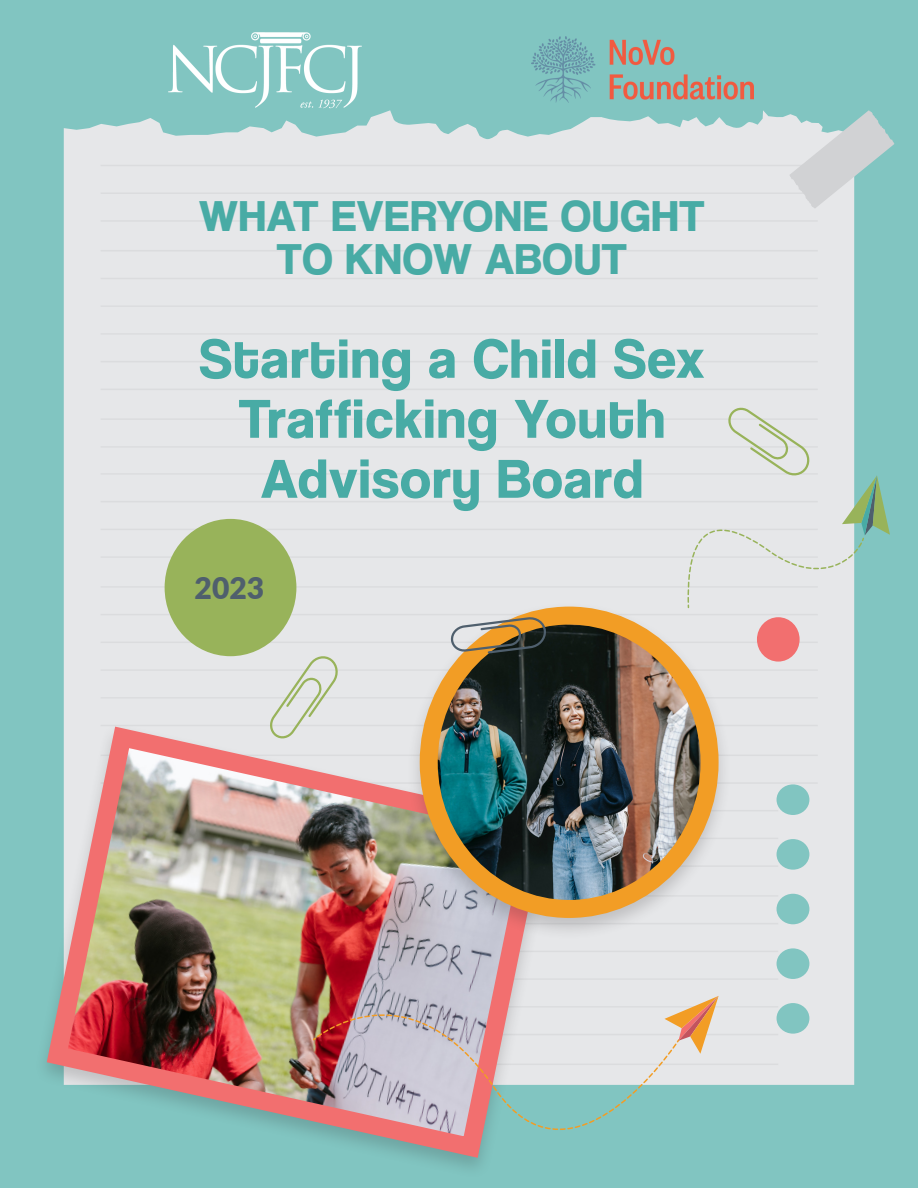
<style>
.page{position:relative;width:918px;height:1188px;background:#81c5c1}
.page>*{position:absolute;margin:0;border:0;box-sizing:border-box;transform-origin:0 0}
.t1{font:700 57px/60px "Coolvetica Rg";letter-spacing:.025em;color:#48aba5;text-align:center}
.t2{font:700 45px/43.5px "Coolvetica Rg";letter-spacing:.025em;color:#48aba5;text-align:center}
.Year{font:900 30px "Lato";color:#4f5f6d}
</style>
<div class="page">
<div style="left:64px;top:110px;width:790px;height:975px;background:#e6e7e9"></div>
<hr style="left:104px;top:951px;width:674px;height:1px;background:#d1d2d4">
<hr style="left:104px;top:838px;width:674px;height:1px;background:#d1d2d4">
<hr style="left:104px;top:1006px;width:674px;height:2px;background:#d1d2d4">
<hr style="left:104px;top:895px;width:674px;height:2px;background:#d1d2d4">
<hr style="left:104px;top:1064px;width:674px;height:1px;background:#d1d2d4">
<hr style="left:104px;top:810px;width:674px;height:1px;background:#d1d2d4">
<hr style="left:104px;top:978px;width:674px;height:2px;background:#d1d2d4">
<hr style="left:104px;top:865px;width:674px;height:2px;background:#d1d2d4">
<hr style="left:104px;top:1034px;width:674px;height:1px;background:#d1d2d4">
<hr style="left:104px;top:923px;width:674px;height:1px;background:#d1d2d4">
<hr style="left:101px;top:473px;width:717px;height:2px;background:#d1d2d4">
<hr style="left:101px;top:642px;width:717px;height:1px;background:#d1d2d4">
<hr style="left:101px;top:305px;width:717px;height:2px;background:#d1d2d4">
<hr style="left:101px;top:529px;width:717px;height:1px;background:#d1d2d4">
<hr style="left:101px;top:192px;width:717px;height:2px;background:#d1d2d4">
<hr style="left:101px;top:697px;width:717px;height:2px;background:#d1d2d4">
<hr style="left:101px;top:361px;width:717px;height:1px;background:#d1d2d4">
<hr style="left:101px;top:586px;width:717px;height:2px;background:#d1d2d4">
<hr style="left:101px;top:250px;width:717px;height:1px;background:#d1d2d4">
<hr style="left:101px;top:755px;width:717px;height:1px;background:#d1d2d4">
<hr style="left:101px;top:418px;width:717px;height:2px;background:#d1d2d4">
<hr style="left:101px;top:501px;width:717px;height:1px;background:#d1d2d4">
<hr style="left:101px;top:165px;width:717px;height:1px;background:#d1d2d4">
<hr style="left:101px;top:669px;width:717px;height:2px;background:#d1d2d4">
<hr style="left:101px;top:333px;width:717px;height:2px;background:#d1d2d4">
<hr style="left:101px;top:556px;width:717px;height:2px;background:#d1d2d4">
<hr style="left:101px;top:220px;width:717px;height:2px;background:#d1d2d4">
<hr style="left:101px;top:725px;width:717px;height:1px;background:#d1d2d4">
<hr style="left:101px;top:389px;width:717px;height:1px;background:#d1d2d4">
<hr style="left:101px;top:614px;width:717px;height:1px;background:#d1d2d4">
<hr style="left:101px;top:278px;width:717px;height:1px;background:#d1d2d4">
<hr style="left:101px;top:782px;width:717px;height:2px;background:#d1d2d4">
<hr style="left:101px;top:446px;width:717px;height:2px;background:#d1d2d4">
<div style="left:165px;top:519px;width:131px;height:137px;background:#98b35a;border-radius:50%"></div>
<img style="left:46px;top:716px;width:511px;height:417px">
<div style="left:406px;top:601px;width:327px;height:339px;background:#231f20;opacity:.2"></div>
<img style="left:429px;top:623px;width:281px;height:279px">
<div style="left:420px;top:607px;width:299px;height:311px;border:18px solid #f29d25;border-radius:50%"></div>
<div style="left:757px;top:617px;width:43px;height:45px;background:#f26f6f;border-radius:50%"></div>
<svg style="left:266px;top:652px;width:76px;height:88px;background:#dde1da"></svg>
<svg style="left:312px;top:974px;width:407px;height:194px"></svg>
<svg style="left:687px;top:404px;width:203px;height:205px"></svg>
<svg style="left:451px;top:617px;width:95px;height:38px;background:#9e8a67"></svg>
<svg style="left:789px;top:110px;width:106px;height:99px"></svg>
<img style="left:532px;top:36px;width:221px;height:66px">
<img style="left:168px;top:32px;width:194px;height:77px">
<p class="t2" style="left:199px;top:194px;width:507px">WHAT EVERYONE OUGHT<br>TO KNOW ABOUT</p>
<p class="t1" style="left:199px;top:328px;width:507px">Starting a Child Sex<br>Trafficking Youth<br>Advisory Board</p>
<p class="Year" style="left:195px;top:565px;width:71px">2023</p>
</div>
